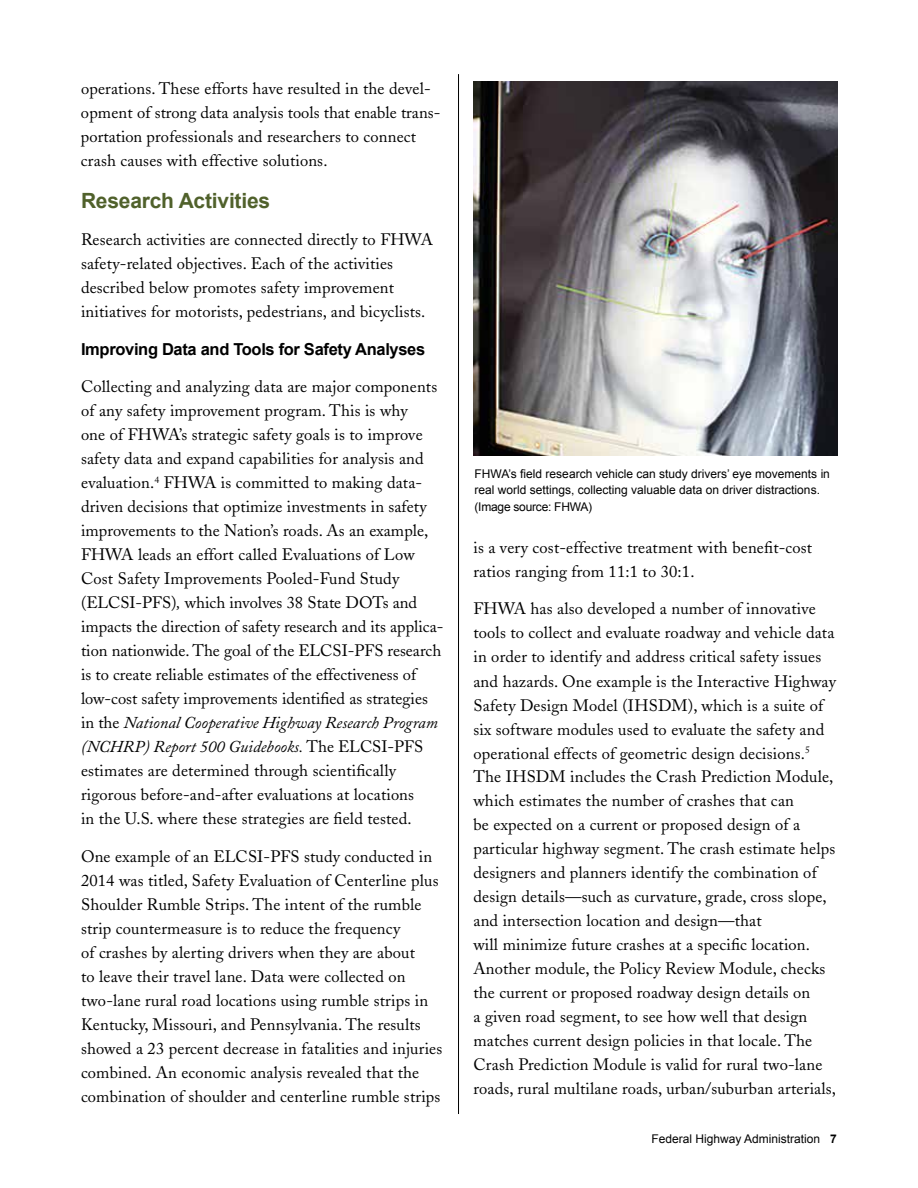
<style>
.page{position:relative;width:918px;height:1188px;background:#fff}
.page>*{position:absolute;margin:0;border:0;box-sizing:border-box;transform-origin:0 0}
.t1{font:700 21px "Arial";letter-spacing:-.01em;color:#50612b}
.t2{font:16.5px/24px "Adobe Caslon";letter-spacing:.01em;color:#000}
.t3{font:700 16.5px "Arial";letter-spacing:-.02em;color:#000}
.t4{font:12px/16.5px "Arial";color:#000}
.s1{font-style:italic}
.s2{font-weight:700}
</style>
<div class="page">
<hr style="left:458px;top:74px;width:1px;height:1040px;background:#000">
<img style="left:473px;top:81px;width:364px;height:375px">
<p class="t2" style="left:81px;top:76px;width:361px">operations. These efforts have resulted in the devel&shy;opment of strong data analysis tools that enable trans&shy;portation professionals and researchers to connect crash causes with effective solutions.</p>
<p class="t1" style="left:81px;top:186px;width:191px">Research Activities</p>
<p class="t2" style="left:81px;top:228px;width:353px">Research activities are connected directly to FHWA safety-related objectives. Each of the activities described below promotes safety improvement initiatives for motorists, pedestrians, and bicyclists.</p>
<p class="t3" style="left:81px;top:338px;width:346px">Improving Data and Tools for Safety Analyses</p>
<p class="t2" style="left:81px;top:375px;width:364px">Collecting and analyzing data are major components of any safety improvement program. This is why<br>one of FHWA’s strategic safety goals is to improve safety data and expand capabilities for analysis and evaluation.<sup>4</sup> FHWA is committed to making data&shy;driven decisions that optimize investments in safety improvements to the Nation’s roads. As an example, FHWA leads an effort called Evaluations of Low Cost Safety Improvements Pooled-Fund Study (ELCSI-PFS)<span class="s1">,</span> which involves 38 State DOTs and impacts the direction of safety research and its applica&shy;tion nationwide. The goal of the ELCSI-PFS research is to create reliable estimates of the effectiveness of low-cost safety improvements identified as strategies in the <span class="s1">National Cooperative Highway Research Program (NCHRP) Report 500 Guidebooks.</span> The ELCSI-PFS estimates are determined through scientifically rigorous before-and-after evaluations at locations<br>in the U.S. where these strategies are field tested.</p>
<p class="t2" style="left:81px;top:844px;width:363px">One example of an ELCSI-PFS study conducted in 2014 was titled, Safety Evaluation of Centerline plus Shoulder Rumble Strips. The intent of the rumble strip countermeasure is to reduce the frequency<br>of crashes by alerting drivers when they are about<br>to leave their travel lane. Data were collected on two-lane rural road locations using rumble strips in Kentucky, Missouri, and Pennsylvania. The results showed a 23 percent decrease in fatalities and injuries combined. An economic analysis revealed that the combination of shoulder and centerline rumble strips</p>
<p class="t4" style="left:475px;top:465px;width:357px">FHWA’s field research vehicle can study drivers’ eye movements in real world settings, collecting valuable data on driver distractions. (Image source: FHWA)</p>
<p class="t2" style="left:473px;top:536px;width:340px">is a very cost-effective treatment with benefit-cost ratios ranging from 11:1 to 30:1.</p>
<p class="t2" style="left:473px;top:597px;width:364px">FHWA has also developed a number of innovative tools to collect and evaluate roadway and vehicle data in order to identify and address critical safety issues and hazards. One example is the Interactive Highway Safety Design Model (IHSDM), which is a suite of six software modules used to evaluate the safety and operational effects of geometric design decisions.<sup>5<br></sup>The IHSDM includes the Crash Prediction Module, which estimates the number of crashes that can<br>be expected on a current or proposed design of a particular highway segment. The crash estimate helps designers and planners identify the combination of design details—such as curvature, grade, cross slope, and intersection location and design—that<br>will minimize future crashes at a specific location.<br>Another module, the Policy Review Module, checks the current or proposed roadway design details on<br>a given road segment, to see how well that design matches current design policies in that locale. The Crash Prediction Module is valid for rural two-lane roads, rural multilane roads, urban/suburban arterials,</p>
<p class="t4" style="left:652px;top:1130px;width:187px">Federal Highway Administration <span class="s2">7</span></p>
</div>
